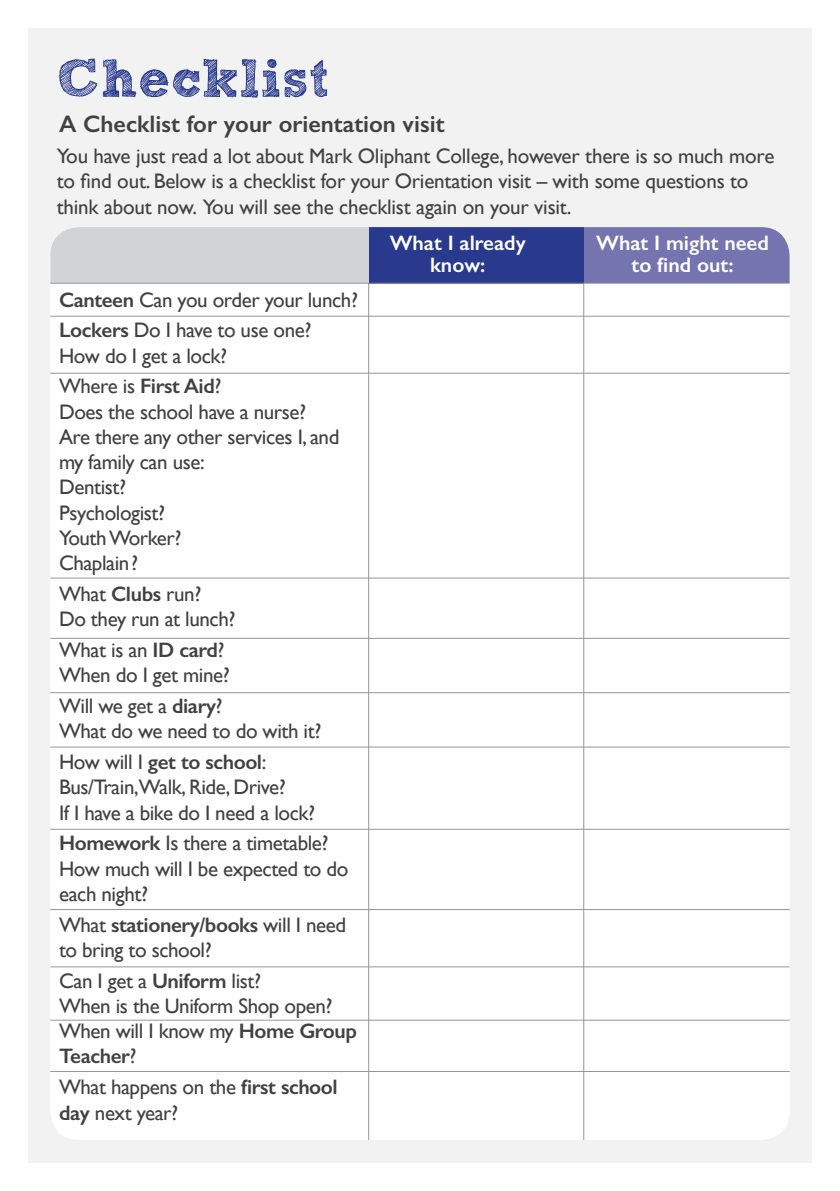
<style>
.page{position:relative;width:840px;height:1191px;background:#fff}
.page>*{position:absolute;margin:0;border:0;box-sizing:border-box;transform-origin:0 0}
.t1{font:600 24px "Gill Sans";color:#414142}
.t2{font:21px/25.2px "Gill Sans";letter-spacing:-.02em;color:#414142}
.t3{font:600 21px/22px "Gill Sans";color:#fff;text-align:center}
.s1{font-weight:600}
</style>
<div class="page">
<div style="left:28px;top:28px;width:783px;height:1134px;background:#f2f2f3"></div>
<div style="left:50px;top:227px;width:739px;height:913px;background:#fff;border-radius:28px"></div>
<div style="left:583px;top:227px;width:206px;height:56px;background:#7574b0"></div>
<div style="left:368px;top:227px;width:216px;height:57px;background:#29398e"></div>
<div style="left:50px;top:227px;width:318px;height:56px;background:#d1d3d4"></div>
<hr style="left:368px;top:283px;width:1px;height:857px;background:#949698">
<hr style="left:583px;top:283px;width:1px;height:857px;background:#949698">
<hr style="left:50px;top:283px;width:739px;height:1px;background:#949698">
<hr style="left:50px;top:316px;width:739px;height:1px;background:#949698">
<hr style="left:50px;top:373px;width:739px;height:1px;background:#949698">
<hr style="left:50px;top:577px;width:739px;height:1px;background:#949698">
<hr style="left:50px;top:638px;width:739px;height:1px;background:#949698">
<hr style="left:50px;top:692px;width:739px;height:1px;background:#949698">
<hr style="left:50px;top:746px;width:739px;height:1px;background:#949698">
<hr style="left:50px;top:828px;width:739px;height:1px;background:#949698">
<hr style="left:50px;top:909px;width:739px;height:1px;background:#949698">
<hr style="left:50px;top:966px;width:739px;height:1px;background:#949698">
<hr style="left:50px;top:1019px;width:739px;height:1px;background:#949698">
<hr style="left:50px;top:1071px;width:739px;height:1px;background:#949698">
<svg style="left:58px;top:59px;width:269px;height:39px"></svg>
<p class="t1" style="left:59px;top:110px;width:387px">A Checklist for your orientation visit</p>
<p class="t2" style="left:57px;top:143px;width:718px">You have just read a lot about Mark Oliphant College, however there is so much more to find out. Below is a checklist for your Orientation visit – with some questions to think about now. You will see the checklist again on your visit.</p>
<p class="t2" style="left:59px;top:287px;width:300px"><span class="s1">Canteen</span> Can you order your lunch?</p>
<p class="t2" style="left:59px;top:317px;width:254px"><span class="s1">Lockers</span> Do I have to use one?<br>How do I get a lock?</p>
<p class="t2" style="left:59px;top:373px;width:282px">Where is <span class="s1">First Aid</span>?<br>Does the school have a nurse?<br>Are there any other services I, and my family can use:<br>Dentist?<br>Psychologist?<br>Youth Worker?<br>Chaplain?</p>
<p class="t2" style="left:59px;top:581px;width:178px">What <span class="s1">Clubs</span> run?<br>Do they run at lunch?</p>
<p class="t2" style="left:59px;top:637px;width:172px">What is an <span class="s1">ID card</span>?<br>When do I get mine?</p>
<p class="t2" style="left:59px;top:693px;width:264px">Will we get a <span class="s1">diary</span>?<br>What do we need to do with it?</p>
<p class="t2" style="left:59px;top:749px;width:257px">How will I <span class="s1">get to school</span>:<br>Bus/Train,Walk, Ride, Drive?<br>If I have a bike do I need a lock?</p>
<p class="t2" style="left:59px;top:830px;width:291px"><span class="s1">Homework</span> Is there a timetable?<br>How much will I be expected to do each night?</p>
<p class="t2" style="left:59px;top:911px;width:288px">What <span class="s1">stationery/books</span> will I need to bring to school?</p>
<p class="t2" style="left:59px;top:968px;width:299px">Can I get a <span class="s1">Uniform</span> list?<br>When is the Uniform Shop open?<br>When will I know my <span class="s1">Home Group<br>Teacher</span>?</p>
<p class="t2" style="left:59px;top:1074px;width:280px">What happens on the <span class="s1">first school day</span> next year?</p>
<p class="t3" style="left:389px;top:232px;width:138px">What I already know:</p>
<p class="t3" style="left:596px;top:232px;width:174px">What I might need to find out:</p>
</div>
